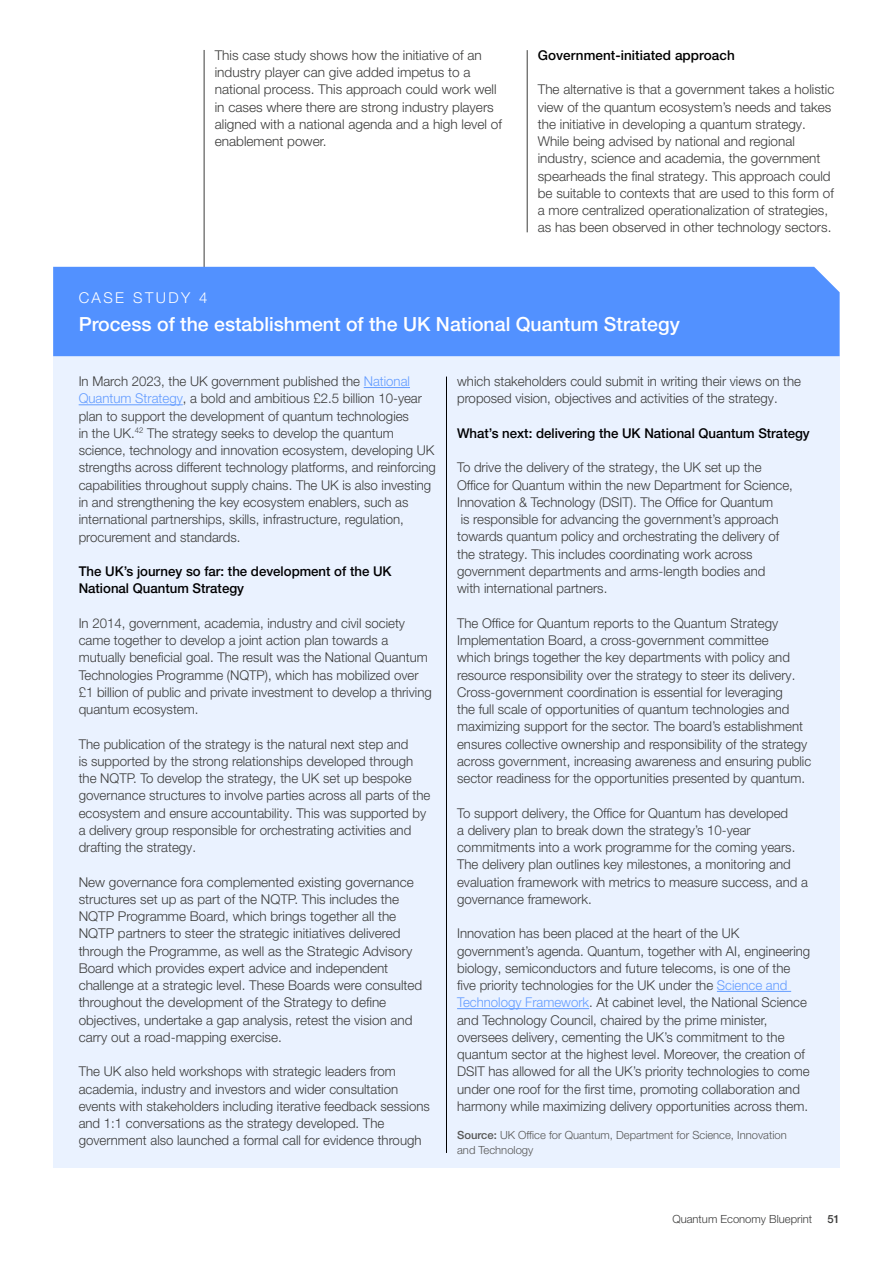
<style>
.page{position:relative;width:893px;height:1263px;background:#fff}
.page>*{position:absolute;margin:0;border:0;box-sizing:border-box;transform-origin:0 0}
.t1{font:500 19.5px "Helvetica Neue LT Pro";color:#fff}
.t2{font:300 15px "Helvetica Neue LT Pro";letter-spacing:.16em;color:#fff}
.t3{font:300 13.5px/17.2px "Helvetica Neue LT Pro";color:#3c3c3b}
.t4{font:500 13.5px/17.2px "Helvetica Neue LT Pro";color:#000}
.t5{font:300 11.25px/15px "Helvetica Neue LT Pro";color:#575756}
.t6{font:300 11.25px "Helvetica Neue LT Pro";color:#3c3c3b}
.t7{font:500 11.25px "Helvetica Neue LT Pro";color:#3c3c3b}
.s1{color:#639cff}
.s2{font-weight:500}
</style>
<div class="page">
<hr style="left:204px;top:50px;width:1px;height:1079px;background:#3c3c3b">
<div style="left:53px;top:356px;width:787px;height:812px;background:#eaf2ff"></div>
<hr style="left:364px;top:387px;width:46px;height:1px;background:#639cff">
<hr style="left:79px;top:404px;width:104px;height:1px;background:#639cff">
<hr style="left:717px;top:991px;width:74px;height:1px;background:#639cff">
<hr style="left:457px;top:1008px;width:132px;height:1px;background:#639cff">
<hr style="left:446px;top:377px;width:1px;height:776px;background:#000">
<div style="left:53px;top:267px;width:787px;height:89px;background:#5291ff"></div>
<hr style="left:527px;top:50px;width:1px;height:182px;background:#3c3c3b">
<p class="t3" style="left:215px;top:46px;width:289px">This case study shows how the initiative of an industry player can give added impetus to a national process. This approach could work well in cases where there are strong industry players aligned with a national agenda and a high level of enablement power.</p>
<p class="t4" style="left:538px;top:46px;width:198px">Government-initiated approach</p>
<p class="t3" style="left:538px;top:81px;width:298px">The alternative is that a government takes a holistic view of the quantum ecosystem’s needs and takes the initiative in developing a quantum strategy.<br>While being advised by national and regional industry, science and academia, the government spearheads the final strategy. This approach could be suitable to contexts that are used to this form of a more centralized operationalization of strategies, as has been observed in other technology sectors.</p>
<p class="t2" style="left:79px;top:288px;width:130px">CASE STUDY 4</p>
<h1 class="t1" style="left:79px;top:312px;width:603px">Process of the establishment of the UK National Quantum Strategy</h1>
<p class="t3" style="left:79px;top:372px;width:359px">In March 2023, the UK government published the <span class="s1">National Quantum Strategy</span>, a bold and ambitious £2.5 billion 10-year plan to support the development of quantum technologies<br>in the UK.<sup>42</sup> The strategy seeks to develop the quantum science, technology and innovation ecosystem, developing UK strengths across different technology platforms, and reinforcing capabilities throughout supply chains. The UK is also investing in and strengthening the key ecosystem enablers, such as international partnerships, skills, infrastructure, regulation, procurement and standards.</p>
<p class="t4" style="left:79px;top:562px;width:314px">The UK’s journey so far: the development of the UK<br>National Quantum Strategy</p>
<p class="t3" style="left:79px;top:614px;width:355px">In 2014, government, academia, industry and civil society came together to develop a joint action plan towards a mutually beneficial goal. The result was the National Quantum Technologies Programme (NQTP), which has mobilized over £1 billion of public and private investment to develop a thriving quantum ecosystem.</p>
<p class="t3" style="left:79px;top:735px;width:353px">The publication of the strategy is the natural next step and<br>is supported by the strong relationships developed through the NQTP. To develop the strategy, the UK set up bespoke governance structures to involve parties across all parts of the ecosystem and ensure accountability. This was supported by a delivery group responsible for orchestrating activities and drafting the strategy.</p>
<p class="t3" style="left:79px;top:873px;width:345px">New governance fora complemented existing governance structures set up as part of the NQTP. This includes the NQTP Programme Board, which brings together all the NQTP partners to steer the strategic initiatives delivered through the Programme, as well as the Strategic Advisory Board which provides expert advice and independent challenge at a strategic level. These Boards were consulted throughout the development of the Strategy to define objectives, undertake a gap analysis, retest the vision and carry out a road-mapping exercise.</p>
<p class="t3" style="left:79px;top:1062px;width:353px">The UK also held workshops with strategic leaders from academia, industry and investors and wider consultation events with stakeholders including iterative feedback sessions and 1:1 conversations as the strategy developed. The government also launched a formal call for evidence through</p>
<p class="t3" style="left:457px;top:372px;width:346px">which stakeholders could submit in writing their views on the proposed vision, objectives and activities of the strategy.</p>
<p class="t4" style="left:457px;top:424px;width:354px">What’s next: delivering the UK National Quantum Strategy</p>
<p class="t3" style="left:457px;top:459px;width:337px">To drive the delivery of the strategy, the UK set up the Office for Quantum within the new Department for Science, Innovation &amp; Technology (DSIT). The Office for Quantum<br>is responsible for advancing the government’s approach towards quantum policy and orchestrating the delivery of the strategy. This includes coordinating work across government departments and arms-length bodies and<br>with international partners.</p>
<p class="t3" style="left:457px;top:614px;width:356px">The Office for Quantum reports to the Quantum Strategy Implementation Board, a cross-government committee<br>which brings together the key departments with policy and resource responsibility over the strategy to steer its delivery.<br>Cross-government coordination is essential for leveraging<br>the full scale of opportunities of quantum technologies and maximizing support for the sector. The board’s establishment ensures collective ownership and responsibility of the strategy across government, increasing awareness and ensuring public sector readiness for the opportunities presented by quantum.</p>
<p class="t3" style="left:457px;top:804px;width:352px">To support delivery, the Office for Quantum has developed<br>a delivery plan to break down the strategy’s 10-year commitments into a work programme for the coming years.<br>The delivery plan outlines key milestones, a monitoring and evaluation framework with metrics to measure success, and a governance framework.</p>
<p class="t3" style="left:457px;top:925px;width:355px">Innovation has been placed at the heart of the UK government’s agenda. Quantum, together with AI, engineering biology, semiconductors and future telecoms, is one of the five priority technologies for the UK under the <span class="s1">Science and Technology Framework</span>. At cabinet level, the National Science and Technology Council, chaired by the prime minister, oversees delivery, cementing the UK’s commitment to the quantum sector at the highest level. Moreover, the creation of DSIT has allowed for all the UK’s priority technologies to come under one roof for the first time, promoting collaboration and harmony while maximizing delivery opportunities across them.</p>
<p class="t5" style="left:457px;top:1127px;width:331px"><span class="s2">Source:</span> UK Office for Quantum, Department for Science, Innovation and Technology</p>
<p class="t6" style="left:672px;top:1212px;width:141px">Quantum Economy Blueprint</p>
<p class="t7" style="left:827px;top:1212px;width:14px">51</p>
</div>
